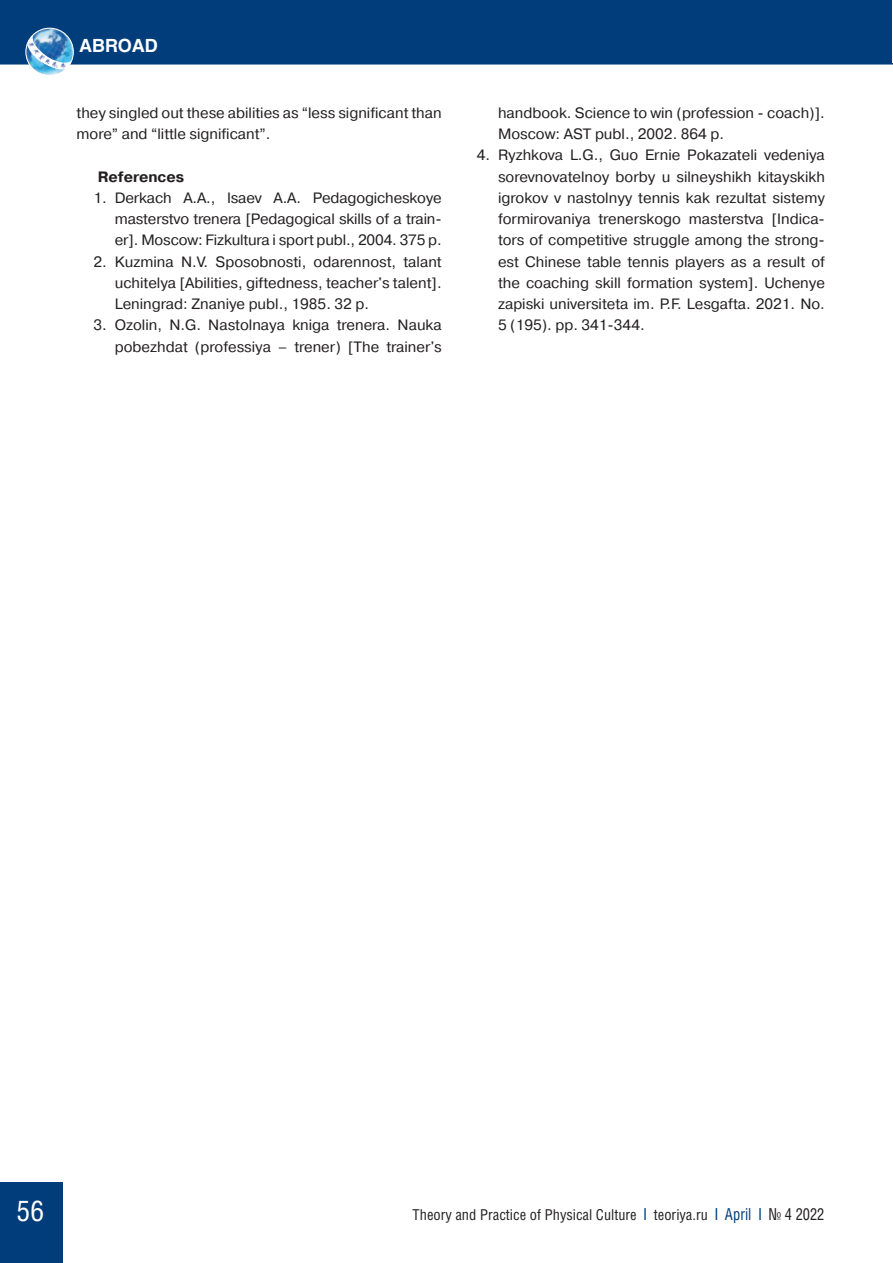
<style>
.page{position:relative;width:893px;height:1263px;background:#fff}
.page>*{position:absolute;margin:0;border:0;box-sizing:border-box;transform-origin:0 0}
.t1{font:28.5px "Helios Cond C";color:#fff}
.t2{font:700 18px "Helios C";color:#fff}
.t3{font:15px/21.3px "Pragmatica C";color:#231f20;text-align:justify}
.t4{font:15px "Helios Cond C";color:#231f20}
.t5{font:700 15px "Pragmatica C";color:#231f20}
.s1{font-weight:700;font-size:16.5px;color:#013c7b}
.s2{font-size:16.5px;color:#013c7b}
.s3{font-size:16.5px}
</style>
<div class="page">
<hr style="left:0;top:63px;width:893px;height:2px;background:#013c7b">
<div style="left:0;top:1182px;width:62px;height:81px;background:#013c7b"></div>
<div style="left:1px;top:0;width:891px;height:64px;background:#013c7b"></div>
<img style="left:34px;top:28px;width:45px;height:46px">
<div style="left:26px;top:28px;width:47px;height:48px;border:1px solid #fff;border-radius:50%"></div>
<svg style="left:26px;top:33px;width:46px;height:40px;background:#7db0d4"></svg>
<p class="t2" style="left:79px;top:35px;width:80px">ABROAD</p>
<p class="t3" style="left:77px;top:102px;width:367px">they singled out these abilities as “less significant than more” and “little significant”.</p>
<p class="t5" style="left:98px;top:168px;width:88px">References</p>
<p class="t3" style="left:115px;top:187px;width:328px;text-indent:-21px">1. Derkach A.A., Isaev A.A. Pedagogicheskoye masterstvo trenera [Pedagogical skills of a train&shy;er]. Moscow: Fizkultura i sport publ., 2004. 375 p.</p>
<p class="t3" style="left:115px;top:251px;width:328px;text-indent:-21px">2. Kuzmina N.V. Sposobnosti, odarennost, talant uchitelya [Abilities, giftedness, teacher's talent].<br>Leningrad: Znaniye publ., 1985. 32 p.</p>
<p class="t3" style="left:94px;top:315px;width:350px;text-align:right">3. Ozolin, N.G. Nastolnaya kniga trenera. Nauka pobezhdat (professiya – trener) [The trainer's</p>
<p class="t3" style="left:498px;top:102px;width:328px">handbook. Science to win (profession - coach)].<br>Moscow: AST publ., 2002. 864 p.</p>
<p class="t3" style="left:498px;top:145px;width:328px;text-indent:-21px">4. Ryzhkova L.G., Guo Ernie Pokazateli vedeniya sorevnovatelnoy borby u silneyshikh kitayskikh igrokov v nastolnyy tennis kak rezultat sistemy formirovaniya trenerskogo masterstva [Indica&shy;tors of competitive struggle among the strong&shy;est Chinese table tennis players as a result of the coaching skill formation system]. Uchenye zapiski universiteta im. P.F. Lesgafta. 2021. No.<br>5 (195). pp. 341-344.</p>
<h1 class="t1" style="left:17px;top:1194px;width:29px">56</h1>
<p class="t4" style="left:413px;top:1205px;width:413px">Theory and Practice of Physical Culture <span class="s1">|</span> teoriya.ru <span class="s1">|</span> <span class="s2">April</span> <span class="s1">|</span> <span class="s3">№ 4 2022</span></p>
</div>
